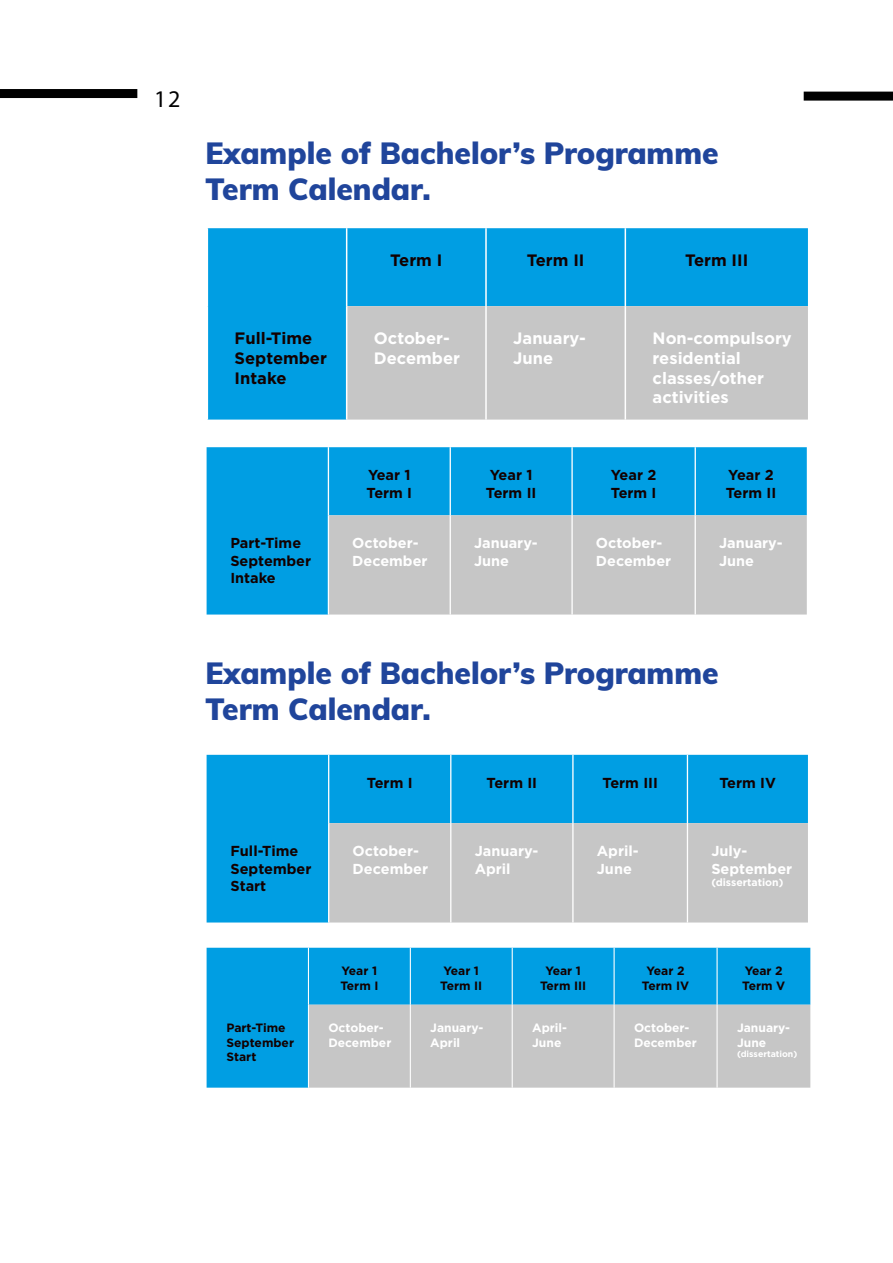
<style>
.page{position:relative;width:893px;height:1263px;background:#fff}
.page>*{position:absolute;margin:0;border:0;box-sizing:border-box;transform-origin:0 0}
.t1{font:900 30px/36px "Muli";color:#20459b}
.t2{font:24px "Myriad Pro";color:#020203}
.t3{font:700 16.5px/19.8px "Homepage Baukasten";color:#fff}
.t4{font:700 16.5px/19.8px "Homepage Baukasten";color:#120000}
.t5{font:700 14.4px/17.2px "Homepage Baukasten";color:#120000}
.t6{font:700 14.4px/17.2px "Homepage Baukasten";color:#fff}
.t7{font:700 12px/14.5px "Homepage Baukasten";color:#120000}
.t8{font:700 12px/14.5px "Homepage Baukasten";color:#fff}
.t9{font:700 10.5px "Homepage Baukasten";color:#fff}
.t10{font:700 8.85px "Homepage Baukasten";color:#fff}
</style>
<div class="page">
<div style="left:0;top:89px;width:137px;height:9px;background:#000"></div>
<div style="left:804px;top:92px;width:89px;height:9px;background:#000"></div>
<div style="left:208px;top:228px;width:600px;height:192px;background:#009ee3"></div>
<div style="left:347px;top:306px;width:461px;height:114px;background:#c6c6c6"></div>
<hr style="left:485px;top:228px;width:2px;height:78px;background:#fff">
<hr style="left:485px;top:306px;width:2px;height:114px;background:#fff">
<hr style="left:625px;top:228px;width:1px;height:78px;background:#fff">
<hr style="left:625px;top:306px;width:1px;height:114px;background:#fff">
<hr style="left:346px;top:228px;width:1px;height:78px;background:#fff">
<hr style="left:346px;top:306px;width:1px;height:114px;background:#fff">
<div style="left:207px;top:447px;width:600px;height:167px;background:#009ee3"></div>
<div style="left:329px;top:515px;width:478px;height:99px;background:#c6c6c6"></div>
<hr style="left:450px;top:447px;width:1px;height:68px;background:#fff">
<hr style="left:450px;top:515px;width:1px;height:99px;background:#fff">
<hr style="left:571px;top:447px;width:2px;height:68px;background:#fff">
<hr style="left:571px;top:515px;width:2px;height:99px;background:#fff">
<hr style="left:328px;top:447px;width:1px;height:68px;background:#fff">
<hr style="left:328px;top:515px;width:1px;height:99px;background:#fff">
<hr style="left:695px;top:447px;width:1px;height:68px;background:#fff">
<hr style="left:695px;top:515px;width:1px;height:99px;background:#fff">
<div style="left:207px;top:755px;width:601px;height:167px;background:#009ee3"></div>
<div style="left:329px;top:823px;width:479px;height:99px;background:#c6c6c6"></div>
<hr style="left:450px;top:755px;width:1px;height:68px;background:#fff">
<hr style="left:450px;top:823px;width:1px;height:99px;background:#fff">
<hr style="left:572px;top:755px;width:2px;height:68px;background:#fff">
<hr style="left:572px;top:823px;width:2px;height:99px;background:#fff">
<hr style="left:328px;top:755px;width:1px;height:68px;background:#fff">
<hr style="left:328px;top:823px;width:1px;height:99px;background:#fff">
<hr style="left:687px;top:755px;width:1px;height:68px;background:#fff">
<hr style="left:687px;top:823px;width:1px;height:99px;background:#fff">
<svg style="left:207px;top:948px;width:603px;height:140px;background:#62b2d4"></svg>
<hr style="left:410px;top:948px;width:1px;height:57px;background:#fff">
<hr style="left:410px;top:1005px;width:1px;height:83px;background:#fff">
<hr style="left:512px;top:948px;width:1px;height:57px;background:#fff">
<hr style="left:614px;top:948px;width:1px;height:57px;background:#fff">
<hr style="left:512px;top:1005px;width:1px;height:83px;background:#fff">
<hr style="left:614px;top:1005px;width:1px;height:83px;background:#fff">
<hr style="left:308px;top:948px;width:1px;height:57px;background:#fff">
<hr style="left:308px;top:1005px;width:1px;height:83px;background:#fff">
<hr style="left:716px;top:948px;width:2px;height:57px;background:#fff">
<hr style="left:716px;top:1005px;width:2px;height:83px;background:#fff">
<h2 class="t2" style="left:154px;top:85px;width:28px">12</h2>
<h1 class="t1" style="left:206px;top:133px;width:515px">Example of Bachelor’s Programme<br>Term Calendar.</h1>
<p class="t4" style="left:390px;top:250px;width:54px">Term I</p>
<p class="t4" style="left:527px;top:250px;width:59px">Term II</p>
<p class="t4" style="left:685px;top:250px;width:65px">Term III</p>
<p class="t4" style="left:235px;top:328px;width:94px">Full-Time<br>September<br>Intake</p>
<p class="t3" style="left:374px;top:328px;width:88px">October-<br>December</p>
<p class="t3" style="left:513px;top:328px;width:74px">January-<br>June</p>
<p class="t3" style="left:653px;top:328px;width:141px">Non-compulsory residential classes/other activities</p>
<p class="t5" style="left:367px;top:466px;width:47px">Year 1<br>Term I</p>
<p class="t5" style="left:486px;top:466px;width:52px">Year 1<br>Term II</p>
<p class="t5" style="left:611px;top:466px;width:47px">Year 2<br>Term I</p>
<p class="t5" style="left:726px;top:466px;width:52px">Year 2<br>Term II</p>
<p class="t5" style="left:230px;top:534px;width:82px">Part-Time<br>September<br>Intake</p>
<p class="t6" style="left:352px;top:534px;width:77px">October-<br>December</p>
<p class="t6" style="left:474px;top:534px;width:65px">January-<br>June</p>
<p class="t6" style="left:596px;top:534px;width:77px">October-<br>December</p>
<p class="t6" style="left:719px;top:534px;width:65px">January-<br>June</p>
<h1 class="t1" style="left:206px;top:653px;width:515px">Example of Bachelor’s Programme<br>Term Calendar.</h1>
<p class="t5" style="left:367px;top:774px;width:47px">Term I</p>
<p class="t5" style="left:487px;top:774px;width:52px">Term II</p>
<p class="t5" style="left:602px;top:774px;width:57px">Term III</p>
<p class="t5" style="left:719px;top:774px;width:58px">Term IV</p>
<p class="t5" style="left:230px;top:842px;width:82px">Full-Time<br>September<br>Start</p>
<p class="t6" style="left:353px;top:842px;width:77px">October-<br>December</p>
<p class="t6" style="left:475px;top:842px;width:65px">January-<br>April</p>
<p class="t6" style="left:597px;top:842px;width:43px">April-<br>June</p>
<p class="t6" style="left:711px;top:842px;width:82px">July-<br>September</p>
<p class="t9" style="left:711px;top:876px;width:74px">(dissertation)</p>
<p class="t7" style="left:340px;top:963px;width:40px">Year 1<br>Term I</p>
<p class="t7" style="left:440px;top:963px;width:44px">Year 1<br>Term II</p>
<p class="t7" style="left:540px;top:963px;width:48px;text-align:center">Year 1<br>Term III</p>
<p class="t7" style="left:642px;top:963px;width:49px;text-align:center">Year 2<br>Term IV</p>
<p class="t7" style="left:742px;top:963px;width:45px">Year 2<br>Term V</p>
<p class="t7" style="left:226px;top:1020px;width:69px">Part-Time<br>September<br>Start</p>
<p class="t8" style="left:328px;top:1020px;width:64px">October-<br>December</p>
<p class="t8" style="left:430px;top:1020px;width:55px">January-<br>April</p>
<p class="t8" style="left:532px;top:1020px;width:36px">April-<br>June</p>
<p class="t8" style="left:634px;top:1020px;width:64px">October-<br>December</p>
<p class="t8" style="left:737px;top:1020px;width:55px">January-<br>June</p>
<p class="t10" style="left:737px;top:1049px;width:62px">(dissertation)</p>
</div>
